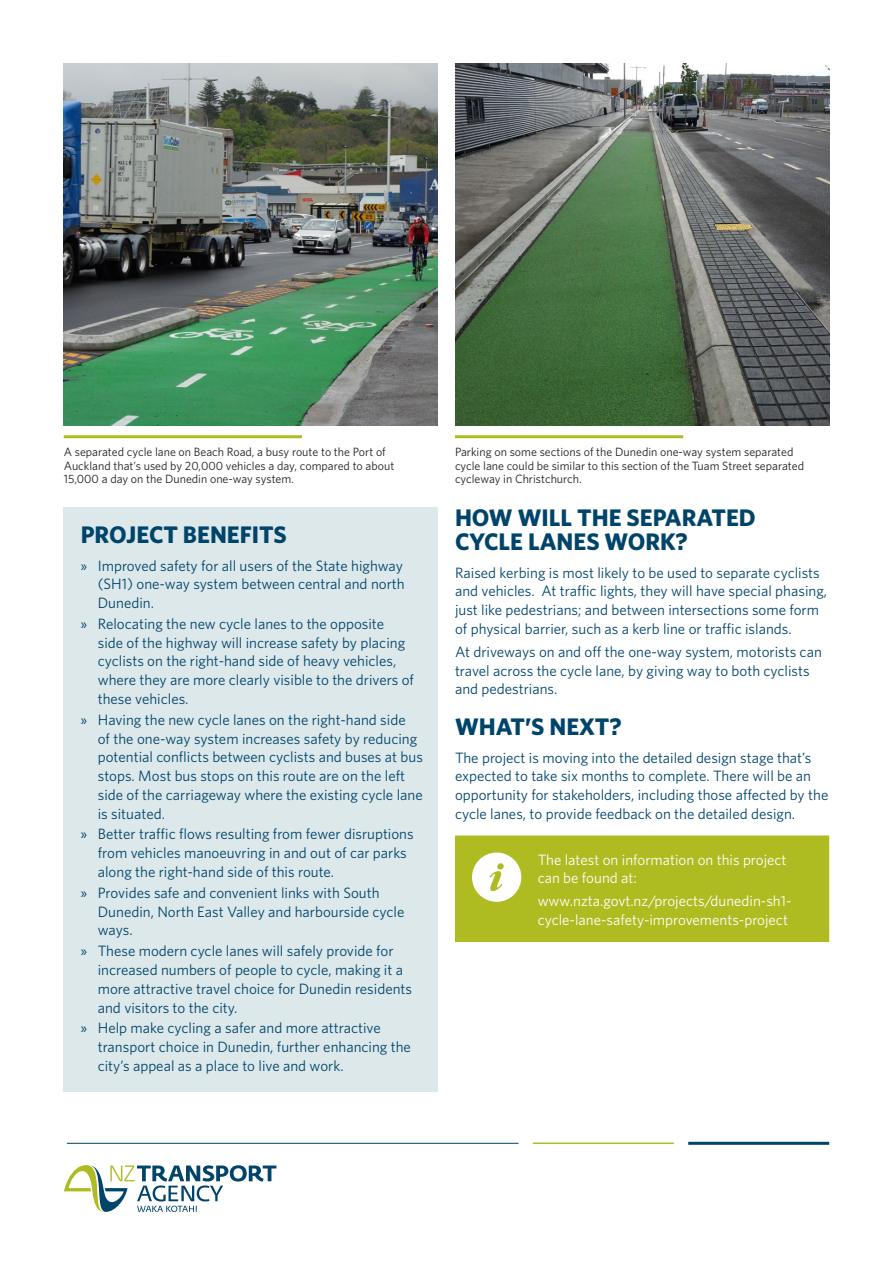
<style>
.page{position:relative;width:893px;height:1263px;background:#fff}
.page>*{position:absolute;margin:0;border:0;box-sizing:border-box;transform-origin:0 0}
.Body_Subhead_01{font:700 24px/24px "Whitney";color:#00446a}
.Body{font:15px/18.8px "Whitney";color:#00446a}
.Body-2{font:15px/18.8px "Whitney";color:#fff}
.Image_caption_w_rule{font:12px/13.5px "Whitney";color:#231f20}
.s1{font-family:"Myriad Pro"}
</style>
<div class="page">
<hr style="left:455px;top:435px;width:228px;height:3px;background:#aebc21">
<hr style="left:64px;top:435px;width:238px;height:3px;background:#aebc21">
<svg style="left:64px;top:1165px;width:212px;height:47px"></svg>
<div style="left:455px;top:835px;width:374px;height:107px;background:#aebc21"></div>
<div style="left:64px;top:507px;width:374px;height:584px;background:#dde8ea"></div>
<img style="left:64px;top:64px;width:374px;height:361px">
<img style="left:455px;top:64px;width:374px;height:361px">
<hr style="left:688px;top:1142px;width:141px;height:3px;background:#00446a">
<hr style="left:67px;top:1143px;width:451px;height:1px;background:#00446a">
<hr style="left:533px;top:1142px;width:141px;height:2px;background:#aebc21">
<p class="Image_caption_w_rule" style="left:64px;top:445px;width:332px">A separated cycle lane on Beach Road, a busy route to the Port of<br>Auckland that’s used by 20,000 vehicles a day, compared to about<br>15,000 a day on the Dunedin one-way system.</p>
<p class="Body_Subhead_01" style="left:81px;top:522px;width:207px">PROJECT BENEFITS</p>
<p class="Body" style="left:98px;top:556px;width:308px;text-align:justify;text-indent:-17px"><span class="s1">»</span> Improved safety for all users of the State highway (SH1) one-way system between central and north Dunedin.</p>
<p class="Body" style="left:98px;top:614px;width:318px;text-indent:-17px"><span class="s1">»</span> Relocating the new cycle lanes to the opposite<br>side of the highway will increase safety by placing cyclists on the right-hand side of heavy vehicles, where they are more clearly visible to the drivers of these vehicles.</p>
<p class="Body" style="left:98px;top:710px;width:327px;text-indent:-17px"><span class="s1">»</span> Having the new cycle lanes on the right-hand side<br>of the one-way system increases safety by reducing potential conflicts between cyclists and buses at bus stops. Most bus stops on this route are on the left side of the carriageway where the existing cycle lane is situated.</p>
<p class="Body" style="left:98px;top:824px;width:317px;text-indent:-17px"><span class="s1">»</span> Better traffic flows resulting from fewer disruptions from vehicles manoeuvring in and out of car parks along the right-hand side of this route.</p>
<p class="Body" style="left:98px;top:883px;width:308px;text-indent:-17px"><span class="s1">»</span> Provides safe and convenient links with South<br>Dunedin, North East Valley and harbourside cycle ways.</p>
<p class="Body" style="left:98px;top:941px;width:316px;text-indent:-17px"><span class="s1">»</span> These modern cycle lanes will safely provide for increased numbers of people to cycle, making it a more attractive travel choice for Dunedin residents and visitors to the city.</p>
<p class="Body" style="left:98px;top:1018px;width:315px;text-indent:-17px"><span class="s1">»</span> Help make cycling a safer and more attractive transport choice in Dunedin, further enhancing the city’s appeal as a place to live and work.</p>
<p class="Image_caption_w_rule" style="left:455px;top:445px;width:351px">Parking on some sections of the Dunedin one-way system separated cycle lane could be similar to this section of the Tuam Street separated cycleway in Christchurch.</p>
<p class="Body_Subhead_01" style="left:455px;top:505px;width:302px">HOW WILL THE SEPARATED<br>CYCLE LANES WORK?</p>
<p class="Body" style="left:455px;top:563px;width:374px">Raised kerbing is most likely to be used to separate cyclists and vehicles. At traffic lights, they will have special phasing, just like pedestrians; and between intersections some form of physical barrier, such as a kerb line or traffic islands.</p>
<p class="Body" style="left:455px;top:642px;width:368px">At driveways on and off the one-way system, motorists can travel across the cycle lane, by giving way to both cyclists and pedestrians.</p>
<p class="Body_Subhead_01" style="left:455px;top:714px;width:168px">WHAT’S NEXT?</p>
<p class="Body" style="left:455px;top:748px;width:375px">The project is moving into the detailed design stage that’s expected to take six months to complete. There will be an opportunity for stakeholders, including those affected by the cycle lanes, to provide feedback on the detailed design.</p>
<p class="Body-2" style="left:538px;top:849px;width:250px">The latest on information on this project can be found at:</p>
<p class="Body-2" style="left:538px;top:891px;width:255px">www.nzta.govt.nz/projects/dunedin-sh1- cycle-lane-safety-improvements-project</p>
</div>
